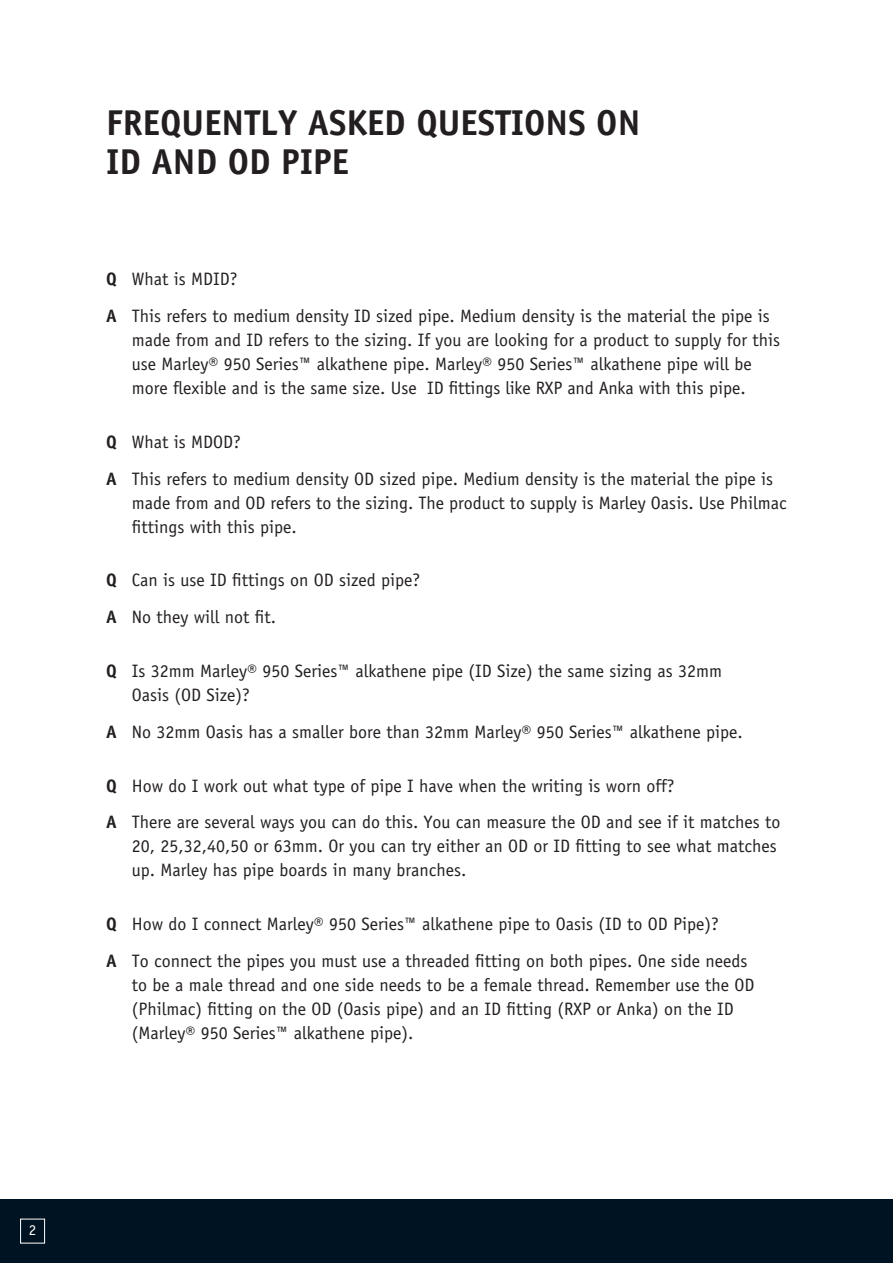
<style>
.page{position:relative;width:893px;height:1263px;background:#fff}
.page>*{position:absolute;margin:0;border:0;box-sizing:border-box;transform-origin:0 0}
.t1{font:700 36px/39px "Officina Sans";color:#231f20}
.t2{font:18px/24px "Officina Sans";color:#231f20}
.t3{font:15px "Officina Sans";color:#fff}
.s1{font-weight:700}
</style>
<div class="page">
<div style="left:0;top:1199px;width:893px;height:64px;background:#001322"></div>
<div style="left:20px;top:1219px;width:25px;height:24px;border:1px solid #fff"></div>
<h1 class="t1" style="left:106px;top:102px;width:535px">FREQUENTLY ASKED QUESTIONS ON<br>ID AND OD PIPE</h1>
<p class="t2" style="left:106px;top:261px;width:665px;line-height:36.8px"><span class="s1">Q</span> What is MDID?<br><span class="s1">A</span> This refers to medium density ID sized pipe. Medium density is the material the pipe is</p>
<p class="t2" style="left:132px;top:328px;width:650px">made from and ID refers to the sizing. If you are looking for a product to supply for this use Marley® 950 Series™ alkathene pipe. Marley® 950 Series™ alkathene pipe will be more flexible and is the same size. Use ID fittings like RXP and Anka with this pipe.</p>
<p class="t2" style="left:106px;top:423px;width:668px;line-height:36.8px"><span class="s1">Q</span> What is MDOD?<br><span class="s1">A</span> This refers to medium density OD sized pipe. Medium density is the material the pipe is</p>
<p class="t2" style="left:132px;top:491px;width:656px">made from and OD refers to the sizing. The product to supply is Marley Oasis. Use Philmac fittings with this pipe.</p>
<p class="t2" style="left:106px;top:562px;width:315px;line-height:36.8px"><span class="s1">Q</span> Can is use ID fittings on OD sized pipe?<br><span class="s1">A</span> No they will not fit.</p>
<p class="t2" style="left:132px;top:659px;width:592px;text-indent:-26px"><span class="s1">Q</span> Is 32mm Marley® 950 Series™ alkathene pipe (ID Size) the same sizing as 32mm<br>Oasis (OD Size)?</p>
<p class="t2" style="left:106px;top:720px;width:638px"><span class="s1">A</span> No 32mm Oasis has a smaller bore than 32mm Marley® 950 Series™ alkathene pipe.</p>
<p class="t2" style="left:106px;top:767px;width:676px;line-height:36.8px"><span class="s1">Q</span> How do I work out what type of pipe I have when the writing is worn off?<br><span class="s1">A</span> There are several ways you can do this. You can measure the OD and see if it matches to</p>
<p class="t2" style="left:132px;top:834px;width:646px">20, 25,32,40,50 or 63mm. Or you can try either an OD or ID fitting to see what matches up. Marley has pipe boards in many branches.</p>
<p class="t2" style="left:106px;top:906px;width:643px;line-height:36.8px"><span class="s1">Q</span> How do I connect Marley® 950 Series™ alkathene pipe to Oasis (ID to OD Pipe)?<br><span class="s1">A</span> To connect the pipes you must use a threaded fitting on both pipes. One side needs</p>
<p class="t2" style="left:132px;top:973px;width:624px">to be a male thread and one side needs to be a female thread. Remember use the OD (Philmac) fitting on the OD (Oasis pipe) and an ID fitting (RXP or Anka) on the ID (Marley® 950 Series™ alkathene pipe).</p>
<p class="t3" style="left:29px;top:1221px;width:9px">2</p>
</div>
